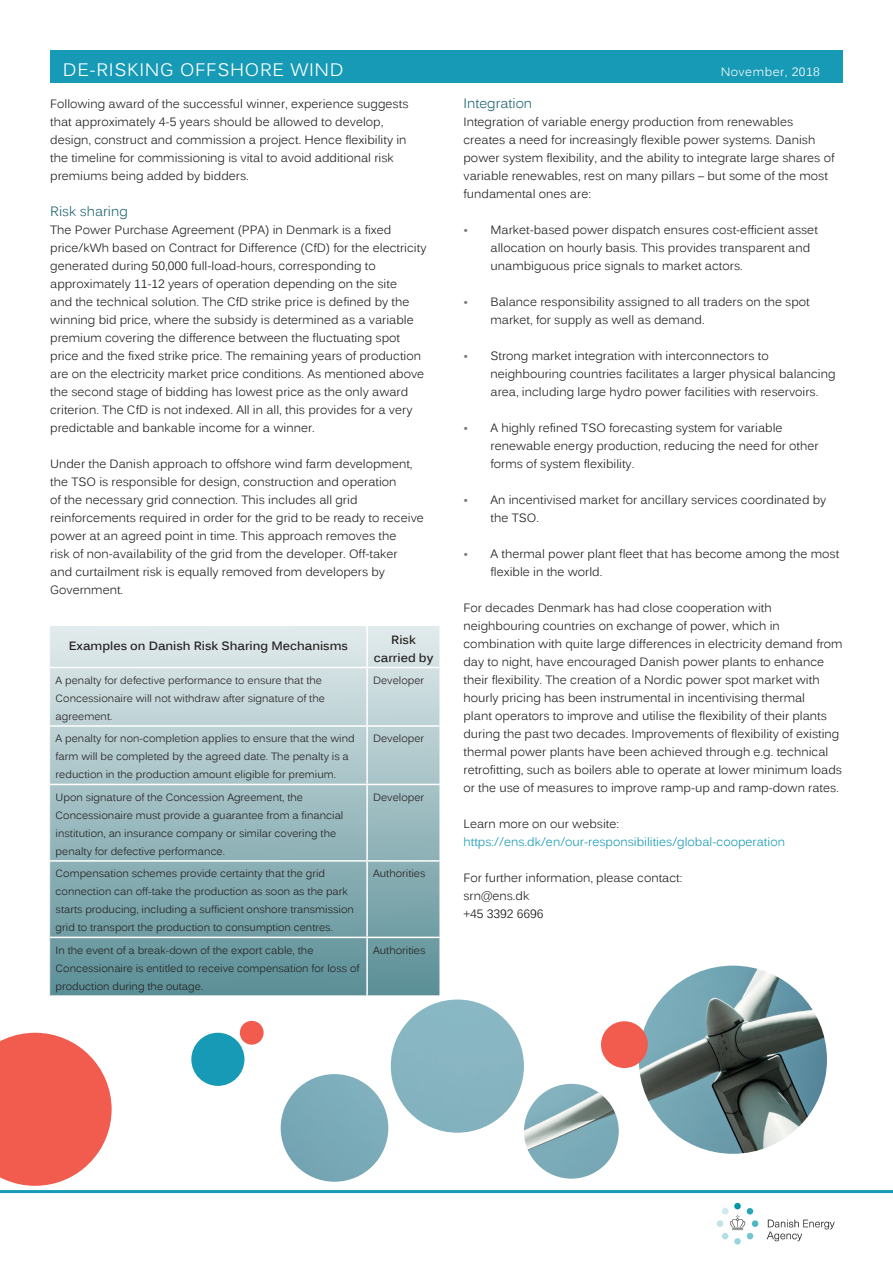
<style>
.page{position:relative;width:893px;height:1263px;background:#fff}
.page>*{position:absolute;margin:0;border:0;box-sizing:border-box;transform-origin:0 0}
.t1{font:18px "Kalinga";letter-spacing:.04em;color:#fff}
.Kontakt_oplysninger{font:13.5px "Kalinga";color:#226772}
.Kontakt_oplysninger-2{font:12px/18px "Kalinga";color:#231f20}
.Kontakt_oplysninger-3{font:12px "Kalinga";color:#169ab5}
.t2{font:700 12px/18px "Kalinga";color:#231f20;text-align:center}
.t3{font:12px "Kalinga";letter-spacing:.04em;color:#fff}
.t4{font:10.5px/18px "Kalinga";color:#231f20}
.s1{font-family:"Georgia";color:#76787b}
</style>
<div class="page">
<div style="left:49px;top:625px;width:391px;height:371px;background:linear-gradient(to bottom,#e3eced,#5a8f96)"></div>
<div style="left:50px;top:50px;width:793px;height:33px;background:#169ab5"></div>
<hr style="left:0;top:1190px;width:893px;height:3px;background:#169ab5">
<img style="left:716px;top:1202px;width:119px;height:43px">
<img style="left:281px;top:966px;width:546px;height:216px">
<svg style="left:0;top:1033px;width:112px;height:153px;background:#f37469"></svg>
<div style="left:240px;top:1021px;width:24px;height:24px;background:#f15c4f;border-radius:50%"></div>
<div style="left:191px;top:1033px;width:53px;height:53px;background:#169ab5;border-radius:50%"></div>
<div style="left:601px;top:1021px;width:47px;height:47px;background:#f15c4f;border-radius:50%"></div>
<hr style="left:49px;top:625px;width:318px;height:1px;background:#fff">
<hr style="left:49px;top:626px;width:1px;height:41px;background:#fff">
<hr style="left:367px;top:625px;width:73px;height:1px;background:#fff">
<hr style="left:49px;top:667px;width:1px;height:59px;background:#fff">
<hr style="left:49px;top:726px;width:1px;height:58px;background:#fff">
<hr style="left:49px;top:784px;width:1px;height:77px;background:#fff">
<hr style="left:49px;top:861px;width:1px;height:76px;background:#fff">
<hr style="left:49px;top:937px;width:1px;height:58px;background:#fff">
<hr style="left:440px;top:937px;width:1px;height:58px;background:#fff">
<hr style="left:49px;top:995px;width:318px;height:1px;background:#fff">
<hr style="left:367px;top:995px;width:73px;height:1px;background:#fff">
<hr style="left:366px;top:626px;width:2px;height:41px;background:#fff">
<hr style="left:50px;top:667px;width:317px;height:1px;background:#fff">
<hr style="left:367px;top:667px;width:73px;height:1px;background:#fff">
<hr style="left:366px;top:668px;width:2px;height:57px;background:#fff">
<hr style="left:50px;top:725px;width:317px;height:2px;background:#fff">
<hr style="left:367px;top:725px;width:73px;height:2px;background:#fff">
<hr style="left:366px;top:727px;width:2px;height:57px;background:#fff">
<hr style="left:50px;top:784px;width:317px;height:1px;background:#fff">
<hr style="left:367px;top:784px;width:73px;height:1px;background:#fff">
<hr style="left:366px;top:785px;width:2px;height:75px;background:#fff">
<hr style="left:50px;top:860px;width:317px;height:2px;background:#fff">
<hr style="left:367px;top:860px;width:73px;height:2px;background:#fff">
<hr style="left:366px;top:862px;width:2px;height:75px;background:#fff">
<hr style="left:50px;top:937px;width:317px;height:1px;background:#fff">
<hr style="left:367px;top:937px;width:73px;height:1px;background:#fff">
<hr style="left:366px;top:938px;width:2px;height:57px;background:#fff">
<h1 class="t1" style="left:63px;top:58px;width:282px">DE-RISKING OFFSHORE WIND</h1>
<p class="t3" style="left:721px;top:64px;width:101px">November, 2018</p>
<p class="Kontakt_oplysninger-2" style="left:50px;top:96px;width:360px">Following award of the successful winner, experience suggests that approximately 4-5 years should be allowed to develop, design, construct and commission a project. Hence flexibility in the timeline for commissioning is vital to avoid additional risk premiums being added by bidders.</p>
<p class="Kontakt_oplysninger" style="left:50px;top:203px;width:79px">Risk sharing</p>
<p class="Kontakt_oplysninger-2" style="left:50px;top:222px;width:343px">The Power Purchase Agreement (PPA) in Denmark is a fixed</p>
<p class="Kontakt_oplysninger-2" style="left:50px;top:240px;width:378px">price/kWh based on Contract for Difference (CfD) for the electricity generated during 50,000 full-load-hours, corresponding to approximately 11-12 years of operation depending on the site<br>and the technical solution. The CfD strike price is defined by the winning bid price, where the subsidy is determined as a variable premium covering the difference between the fluctuating spot price and the fixed strike price. The remaining years of production are on the electricity market price conditions. As mentioned above the second stage of bidding has lowest price as the only award criterion. The CfD is not indexed. All in all, this provides for a very predictable and bankable income for a winner.</p>
<p class="Kontakt_oplysninger-2" style="left:50px;top:456px;width:375px">Under the Danish approach to offshore wind farm development, the TSO is responsible for design, construction and operation<br>of the necessary grid connection. This includes all grid reinforcements required in order for the grid to be ready to receive power at an agreed point in time. This approach removes the<br>risk of non-availability of the grid from the developer. Off-taker<br>and curtailment risk is equally removed from developers by Government.</p>
<p class="Kontakt_oplysninger" style="left:463px;top:95px;width:70px">Integration</p>
<p class="Kontakt_oplysninger-2" style="left:463px;top:114px;width:372px">Integration of variable energy production from renewables creates a need for increasingly flexible power systems. Danish power system flexibility, and the ability to integrate large shares of variable renewables, rest on many pillars – but some of the most fundamental ones are:</p>
<p class="Kontakt_oplysninger-2" style="left:490px;top:222px;width:329px;text-indent:-27px"><span class="s1">•</span> Market-based power dispatch ensures cost-efficient asset allocation on hourly basis. This provides transparent and unambiguous price signals to market actors.</p>
<p class="Kontakt_oplysninger-2" style="left:490px;top:294px;width:321px;text-indent:-27px"><span class="s1">•</span> Balance responsibility assigned to all traders on the spot market, for supply as well as demand.</p>
<p class="Kontakt_oplysninger-2" style="left:490px;top:348px;width:346px;text-indent:-27px"><span class="s1">•</span> Strong market integration with interconnectors to neighbouring countries facilitates a larger physical balancing area, including large hydro power facilities with reservoirs.</p>
<p class="Kontakt_oplysninger-2" style="left:490px;top:420px;width:330px;text-indent:-27px"><span class="s1">•</span> A highly refined TSO forecasting system for variable renewable energy production, reducing the need for other forms of system flexibility.</p>
<p class="Kontakt_oplysninger-2" style="left:490px;top:492px;width:337px;text-indent:-27px"><span class="s1">•</span> An incentivised market for ancillary services coordinated by the TSO.</p>
<p class="Kontakt_oplysninger-2" style="left:490px;top:546px;width:350px;text-indent:-27px"><span class="s1">•</span> A thermal power plant fleet that has become among the most flexible in the world.</p>
<p class="Kontakt_oplysninger-2" style="left:463px;top:600px;width:381px">For decades Denmark has had close cooperation with neighbouring countries on exchange of power, which in combination with quite large differences in electricity demand from day to night, have encouraged Danish power plants to enhance their flexibility. The creation of a Nordic power spot market with hourly pricing has been instrumental in incentivising thermal<br>plant operators to improve and utilise the flexibility of their plants during the past two decades. Improvements of flexibility of existing thermal power plants have been achieved through e.g. technical retrofitting, such as boilers able to operate at lower minimum loads or the use of measures to improve ramp-up and ramp-down rates.</p>
<p class="Kontakt_oplysninger-2" style="left:463px;top:816px;width:157px">Learn more on our website:</p>
<p class="Kontakt_oplysninger-3" style="left:463px;top:834px;width:323px">https://ens.dk/en/our-responsibilities/global-cooperation</p>
<p class="Kontakt_oplysninger-2" style="left:463px;top:870px;width:220px">For further information, please contact:</p>
<p class="Kontakt_oplysninger-2" style="left:463px;top:888px;width:67px">srn@ens.dk</p>
<p class="Kontakt_oplysninger-2" style="left:463px;top:906px;width:82px">+45 3392 6696</p>
<p class="t2" style="left:69px;top:637px;width:281px">Examples on Danish Risk Sharing Mechanisms</p>
<p class="t2" style="left:374px;top:631px;width:61px">Risk carried by</p>
<p class="t4" style="left:56px;top:672px;width:271px">A penalty for defective performance to ensure that the<br>Concessionaire will not withdraw after signature of the agreement.</p>
<p class="t4" style="left:373px;top:672px;width:53px">Developer</p>
<p class="t4" style="left:56px;top:731px;width:301px">A penalty for non-completion applies to ensure that the wind farm will be completed by the agreed date. The penalty is a reduction in the production amount eligible for premium.</p>
<p class="t4" style="left:373px;top:731px;width:53px">Developer</p>
<p class="t4" style="left:56px;top:789px;width:289px">Upon signature of the Concession Agreement, the Concessionaire must provide a guarantee from a financial institution, an insurance company or similar covering the penalty for defective performance.</p>
<p class="t4" style="left:373px;top:789px;width:53px">Developer</p>
<p class="t4" style="left:56px;top:866px;width:300px">Compensation schemes provide certainty that the grid connection can off-take the production as soon as the park starts producing, including a sufficient onshore transmission grid to transport the production to consumption centres.</p>
<p class="t4" style="left:373px;top:866px;width:54px">Authorities</p>
<p class="t4" style="left:56px;top:942px;width:305px">In the event of a break-down of the export cable, the<br>Concessionaire is entitled to receive compensation for loss of production during the outage.</p>
<p class="t4" style="left:373px;top:942px;width:54px">Authorities</p>
</div>
